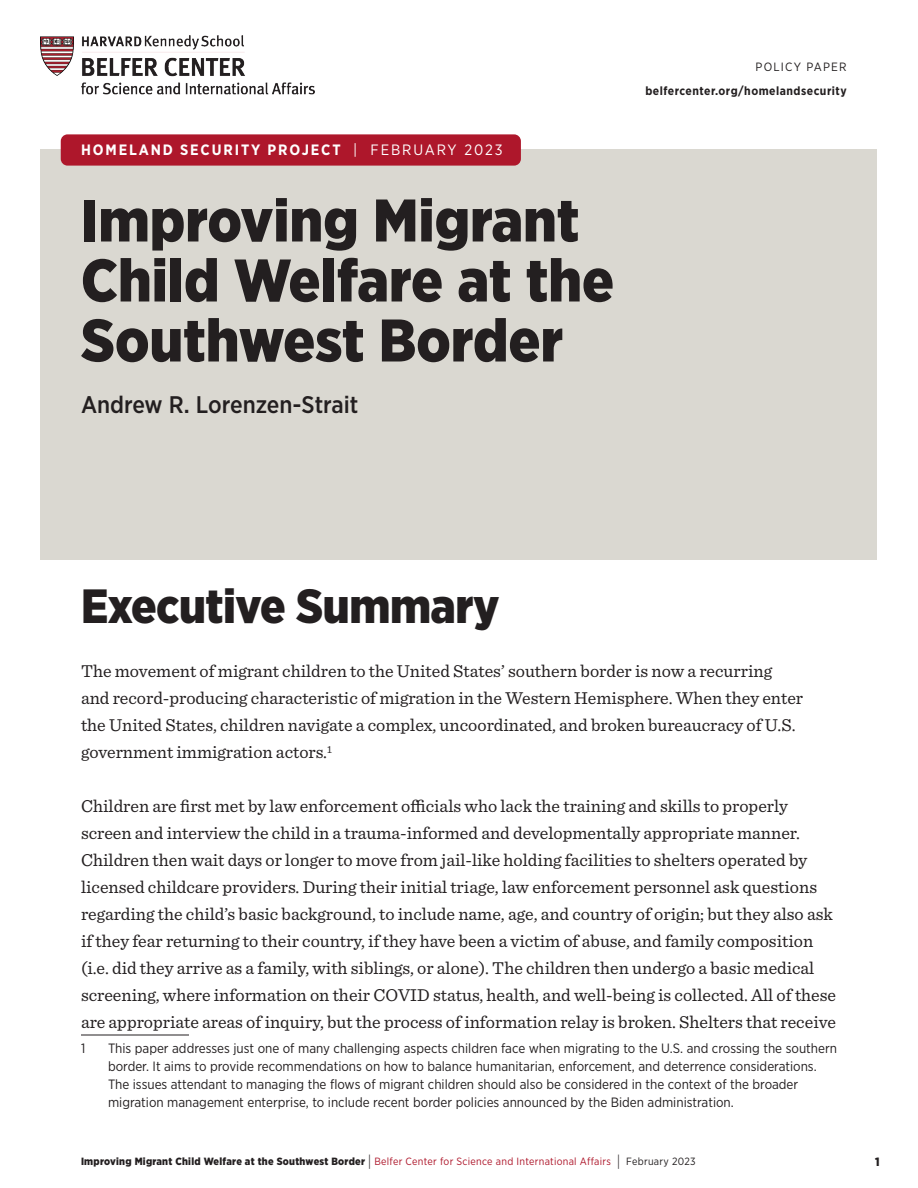
<style>
.page{position:relative;width:918px;height:1188px;background:#fff}
.page>*{position:absolute;margin:0;border:0;box-sizing:border-box;transform-origin:0 0}
.BigTitle{font:900 60px/60px "Gotham Narrow";color:#231f20}
.t1{font:900 48px "Gotham Narrow";letter-spacing:-.01em;color:#231f20}
.Authors{font:500 24px "Gotham Narrow";color:#231f20}
.t2{font:18px/27px "Sentinel";color:#231f20}
.brand_bar{font:700 15px "Gotham Narrow";letter-spacing:.125em;color:#fff}
.Footnotes{font:13.5px/18px "Gotham Narrow";color:#231f20}
.t3{font:700 12px "Gotham Narrow";letter-spacing:.04em;color:#231f20}
.t4{font:12px "Gotham Narrow";letter-spacing:.1em;color:#231f20}
.t5{font:900 12px "Gotham Narrow";color:#231f20}
.t6{font:900 10.5px "Gotham Narrow";letter-spacing:.025em;color:#231f20}
.s1{font-weight:400}
.s2{font-weight:400;font-size:15.75px}
.s3{font-weight:400;color:#ae172b}
</style>
<div class="page">
<img style="left:40px;top:36px;width:275px;height:59px">
<div style="left:40px;top:149px;width:838px;height:410px;background:#dad8d1"></div>
<div style="left:61px;top:134px;width:460px;height:32px;background:#ae172b;border-radius:7px"></div>
<hr style="left:81px;top:1035px;width:108px;height:1px;background:#231f20">
<p class="brand_bar" style="left:81px;top:140px;width:423px">HOMELAND SECURITY PROJECT <span class="s1">| FEBRUARY 2023</span></p>
<p class="BigTitle" style="left:81px;top:190px;width:535px">Improving Migrant<br>Child Welfare at the<br>Southwest Border</p>
<p class="Authors" style="left:81px;top:389px;width:279px">Andrew R. Lorenzen-Strait</p>
<p class="t4" style="left:756px;top:59px;width:93px">POLICY PAPER</p>
<p class="t3" style="left:645px;top:83px;width:203px">belfercenter.org/homelandsecurity</p>
<h1 class="t1" style="left:81px;top:574px;width:420px">Executive Summary</h1>
<p class="t2" style="left:81px;top:656px;width:724px">The movement of migrant children to the United States’ southern border is now a recurring and record-producing characteristic of migration in the Western Hemisphere. When they enter the United States, children navigate a complex, uncoordinated, and broken bureaucracy of U.S. government immigration actors.<sup>1</sup></p>
<p class="t2" style="left:81px;top:791px;width:757px">Children are first met by law enforcement officials who lack the training and skills to properly screen and interview the child in a trauma-informed and developmentally appropriate manner.<br>Children then wait days or longer to move from jail-like holding facilities to shelters operated by licensed childcare providers. During their initial triage, law enforcement personnel ask questions regarding the child’s basic background, to include name, age, and country of origin; but they also ask if they fear returning to their country, if they have been a victim of abuse, and family composition (i.e. did they arrive as a family, with siblings, or alone). The children then undergo a basic medical screening, where information on their COVID status, health, and well-being is collected. All of these are appropriate areas of inquiry, but the process of information relay is broken. Shelters that receive</p>
<p class="Footnotes" style="left:81px;top:1039px;width:6px">1</p>
<p class="Footnotes" style="left:108px;top:1039px;width:731px">This paper addresses just one of many challenging aspects children face when migrating to the U.S. and crossing the southern border. It aims to provide recommendations on how to balance humanitarian, enforcement, and deterrence considerations.<br>The issues attendant to managing the flows of migrant children should also be considered in the context of the broader migration management enterprise, to include recent border policies announced by the Biden administration.</p>
<p class="t6" style="left:81px;top:1155px;width:616px">Improving Migrant Child Welfare at the Southwest Border <span class="s2">|</span> <span class="s3">Belfer Center for Science and International Affairs</span> <span class="s2">|</span> <span class="s1">February 2023</span></p>
<p class="t5" style="left:875px;top:1154px;width:6px">1</p>
</div>
